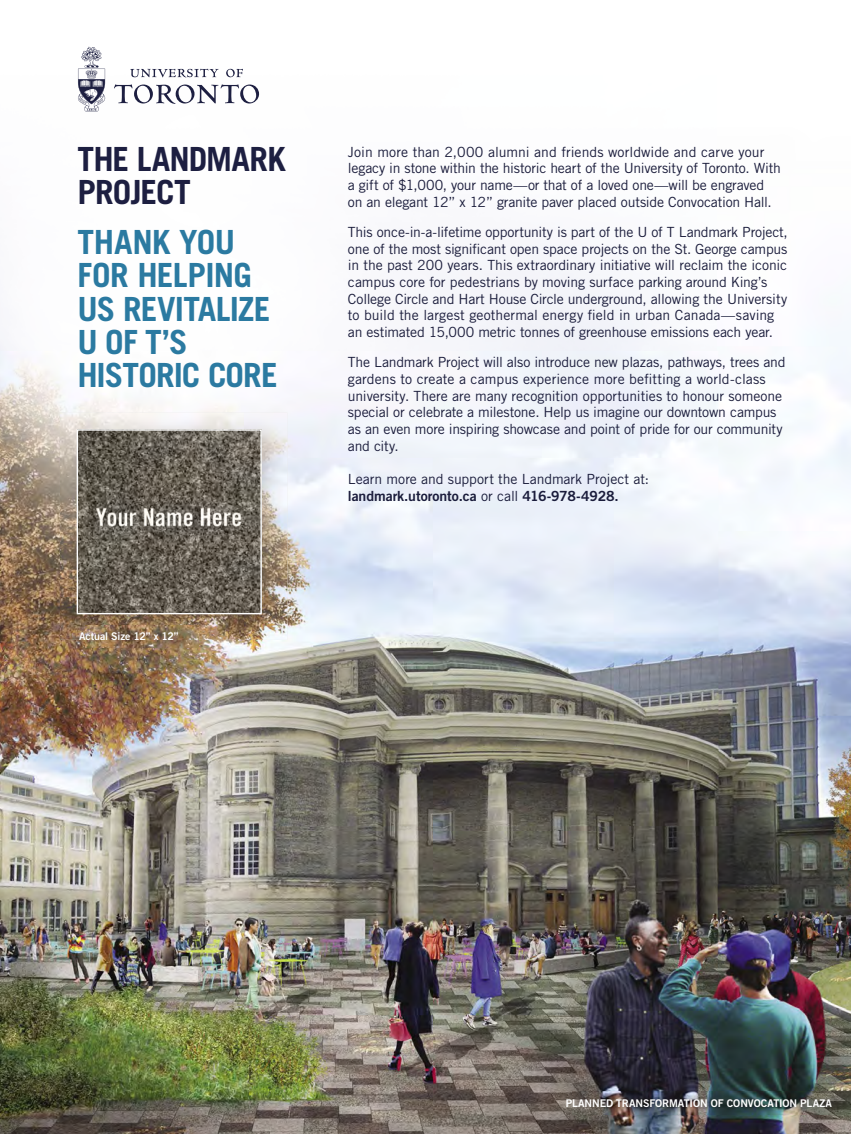
<style>
.page{position:relative;width:851px;height:1134px;background:#fff}
.page>*{position:absolute;margin:0;border:0;box-sizing:border-box;transform-origin:0 0}
.t1{font:700 33.3px/33.3px "Trade Gothic LT Std";letter-spacing:-.02em;color:#2b7aa1}
.t2{font:700 33.3px/33.3px "Trade Gothic LT Std";letter-spacing:-.025em;color:#1d1f41}
.t3{font:13.95px/16.6px "Trade Gothic LT Std";letter-spacing:-.01em;color:#1a1c3b}
.t4{font:13.95px "Trade Gothic LT Std Bd 2";letter-spacing:-.005em;color:#1a1c3b}
.t5{font:10.65px "Trade Gothic LT Std Bd 2";letter-spacing:-.01em;color:#fff}
.s1{font-family:"Trade Gothic LT Std"}
</style>
<div class="page">
<img style="left:1px;top:46px;width:716px;height:412px">
<img style="left:717px;top:329px;width:133px;height:805px">
<img style="left:1px;top:458px;width:91px;height:676px">
<img style="left:249px;top:458px;width:469px;height:676px">
<img style="left:92px;top:640px;width:157px;height:494px">
<hr style="left:850px;top:0;width:1px;height:1134px;background:#000">
<hr style="left:0;top:0;width:1px;height:1134px;background:#000">
<img style="left:60px;top:413px;width:227px;height:227px">
<img style="left:79px;top:431px;width:181px;height:181px">
<div style="left:77px;top:429px;width:185px;height:185px;border:1px solid #fff"></div>
<img style="left:573px;top:1091px;width:277px;height:23px">
<img style="left:86px;top:625px;width:113px;height:23px">
<svg style="left:114px;top:69px;width:145px;height:35px"></svg>
<svg style="left:77px;top:47px;width:29px;height:65px"></svg>
<h1 class="t2" style="left:77px;top:142px;width:210px">THE LANDMARK<br>PROJECT</h1>
<h1 class="t1" style="left:77px;top:225px;width:202px">THANK YOU<br>FOR HELPING<br>US REVITALIZE<br>U OF T’S<br>HISTORIC CORE</h1>
<p class="t5" style="left:79px;top:630px;width:101px">Actual Size 12” x 12”</p>
<p class="t3" style="left:348px;top:143px;width:434px">Join more than 2,000 alumni and friends worldwide and carve your legacy in stone within the historic heart of the University of Toronto. With a gift of $1,000, your name—or that of a loved one—will be engraved on an elegant 12” x 12” granite paver placed outside Convocation Hall.</p>
<p class="t3" style="left:348px;top:224px;width:441px">This once-in-a-lifetime opportunity is part of the U of T Landmark Project, one of the most significant open space projects on the St. George campus in the past 200 years. This extraordinary initiative will reclaim the iconic campus core for pedestrians by moving surface parking around King’s College Circle and Hart House Circle underground, allowing the University to build the largest geothermal energy field in urban Canada—saving an estimated 15,000 metric tonnes of greenhouse emissions each year.</p>
<p class="t3" style="left:348px;top:354px;width:439px">The Landmark Project will also introduce new plazas, pathways, trees and gardens to create a campus experience more befitting a world-class university. There are many recognition opportunities to honour someone special or celebrate a milestone. Help us imagine our downtown campus as an even more inspiring showcase and point of pride for our community and city.</p>
<p class="t3" style="left:348px;top:471px;width:302px">Learn more and support the Landmark Project at:</p>
<p class="t4" style="left:348px;top:487px;width:272px">landmark.utoronto.ca <span class="s1">or call</span> 416-978-4928.</p>
<p class="t5" style="left:565px;top:1096px;width:268px">PLANNED TRANSFORMATION OF CONVOCATION PLAZA</p>
</div>
